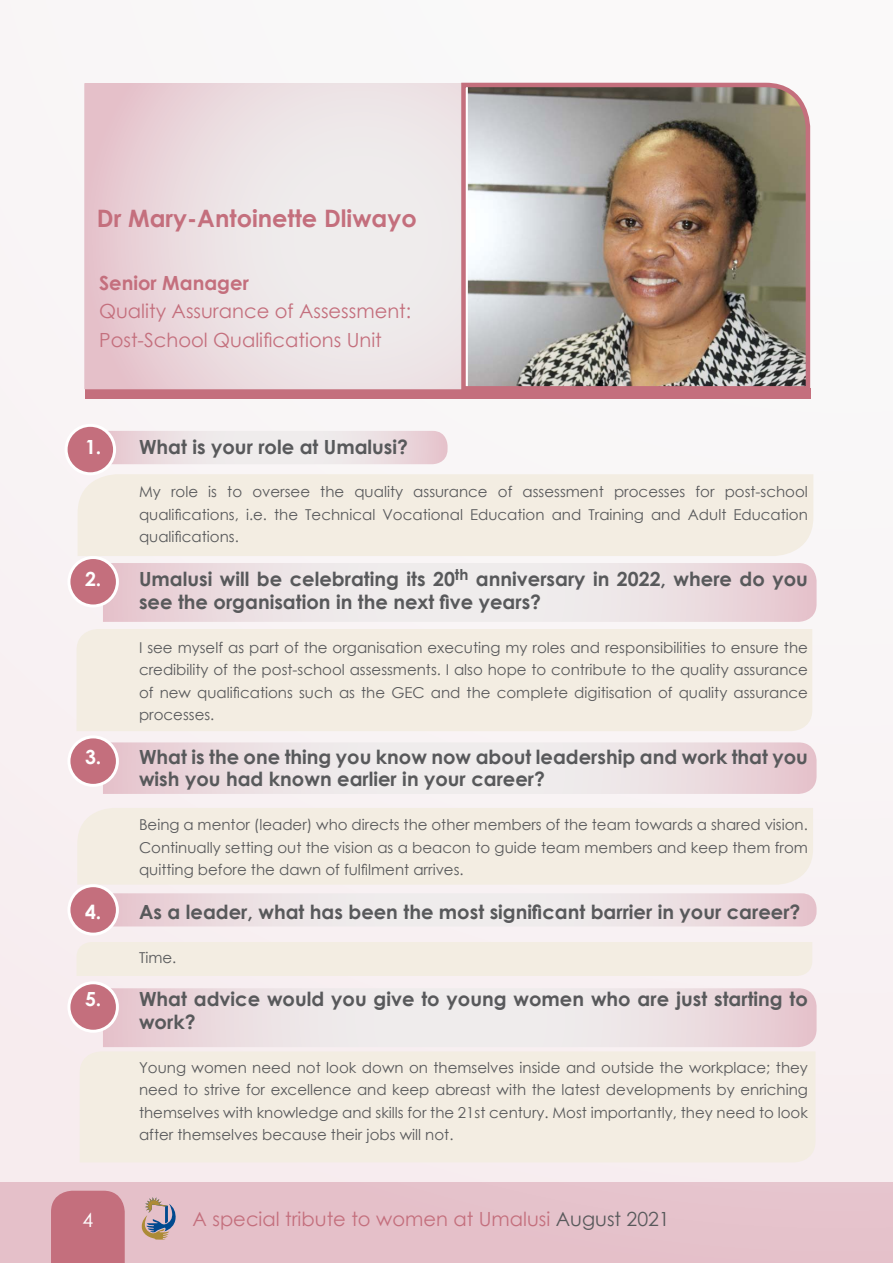
<style>
.page{position:relative;width:893px;height:1263px;background:#f9f5f6}
.page>*{position:absolute;margin:0;border:0;box-sizing:border-box;transform-origin:0 0}
.t1{font:700 24px "Century Gothic";color:#c46f7d}
.t2{font:700 19.5px/22.5px "Century Gothic";color:#58595b}
.t3{font:19.5px/28.5px "Century Gothic";color:#c46f7d}
.t4{font:700 19.5px "Century Gothic";color:#c46f7d}
.t5{font:19.5px "Century Gothic";color:#fff}
.t6{font:15px/22.5px "Century Gothic";color:#58595b;text-align:justify}
.s1{color:#fff}
.s2{color:#58595b}
</style>
<div class="page">
<div style="left:0;top:1183px;width:893px;height:80px;background:#e5c0c9"></div>
<div style="left:51px;top:1191px;width:74px;height:72px;background:#c46f7d"></div>
<svg style="left:141px;top:1197px;width:35px;height:42px"></svg>
<div style="left:78px;top:474px;width:735px;height:82px;background:#f3ede2"></div>
<div style="left:77px;top:629px;width:735px;height:102px;background:#f3ede2"></div>
<div style="left:77px;top:808px;width:736px;height:77px;background:#f3ede2"></div>
<div style="left:77px;top:942px;width:735px;height:34px;background:#f3ede2"></div>
<div style="left:80px;top:1051px;width:735px;height:111px;background:#f3ede2"></div>
<div style="left:85px;top:388px;width:725px;height:11px;background:#c46f7d"></div>
<svg style="left:87px;top:86px;width:372px;height:300px"></svg>
<img style="left:459px;top:82px;width:352px;height:311px">
<svg style="left:108px;top:431px;width:340px;height:33px"></svg>
<div style="left:66px;top:425px;width:49px;height:49px;background:#c46f7d;border-radius:50%"></div>
<div style="left:65px;top:424px;width:51px;height:51px;border:3px solid #fff;border-radius:50%"></div>
<svg style="left:103px;top:563px;width:714px;height:59px"></svg>
<div style="left:69px;top:557px;width:48px;height:49px;background:#c46f7d;border-radius:50%"></div>
<div style="left:67px;top:556px;width:52px;height:51px;border:3px solid #fff;border-radius:50%"></div>
<svg style="left:103px;top:742px;width:714px;height:52px"></svg>
<div style="left:69px;top:737px;width:48px;height:48px;background:#c46f7d;border-radius:50%"></div>
<div style="left:67px;top:735px;width:52px;height:52px;border:3px solid #fff;border-radius:50%"></div>
<svg style="left:103px;top:988px;width:714px;height:59px"></svg>
<div style="left:69px;top:983px;width:48px;height:48px;background:#c46f7d;border-radius:50%"></div>
<div style="left:67px;top:981px;width:52px;height:52px;border:3px solid #fff;border-radius:50%"></div>
<svg style="left:113px;top:893px;width:704px;height:33px"></svg>
<div style="left:69px;top:886px;width:48px;height:48px;background:#c46f7d;border-radius:50%"></div>
<div style="left:67px;top:884px;width:52px;height:52px;border:3px solid #fff;border-radius:50%"></div>
<h1 class="t1" style="left:97px;top:200px;width:321px">Dr Mary-Antoinette Dliwayo</h1>
<h2 class="t4" style="left:99px;top:268px;width:151px">Senior Manager</h2>
<h2 class="t3" style="left:99px;top:296px;width:314px">Quality Assurance of Assessment:<br>Post-School Qualifications Unit</h2>
<h2 class="t2" style="left:85px;top:434px;width:325px"><span class="s1">1.</span> What is your role at Umalusi?</h2>
<p class="t6" style="left:139px;top:481px;width:670px">My role is to oversee the quality assurance of assessment processes for post-school qualifications, i.e. the Technical Vocational Education and Training and Adult Education qualifications.</p>
<h2 class="t2" style="left:139px;top:567px;width:670px;text-indent:-54px"><span class="s1">2.</span> Umalusi will be celebrating its 20<sup>th</sup> anniversary in 2022, where do you see the organisation in the next five years?</h2>
<p class="t6" style="left:139px;top:636px;width:670px">I see myself as part of the organisation executing my roles and responsibilities to ensure the credibility of the post-school assessments. I also hope to contribute to the quality assurance of new qualifications such as the GEC and the complete digitisation of quality assurance processes.</p>
<h2 class="t2" style="left:139px;top:744px;width:670px;text-indent:-54px"><span class="s1">3.</span> What is the one thing you know now about leadership and work that you wish you had known earlier in your career?</h2>
<p class="t6" style="left:139px;top:813px;width:670px">Being a mentor (leader) who directs the other members of the team towards a shared vision.<br>Continually setting out the vision as a beacon to guide team members and keep them from quitting before the dawn of fulfilment arrives.</p>
<h2 class="t2" style="left:85px;top:900px;width:717px"><span class="s1">4.</span> As a leader, what has been the most significant barrier in your career?</h2>
<p class="t6" style="left:139px;top:946px;width:39px">Time.</p>
<h2 class="t2" style="left:139px;top:987px;width:670px;text-indent:-54px"><span class="s1">5.</span> What advice would you give to young women who are just starting to work?</h2>
<p class="t6" style="left:139px;top:1056px;width:670px">Young women need not look down on themselves inside and outside the workplace; they need to strive for excellence and keep abreast with the latest developments by enriching themselves with knowledge and skills for the 21st century. Most importantly, they need to look after themselves because their jobs will not.</p>
<h2 class="t5" style="left:82px;top:1206px;width:12px">4</h2>
<h2 class="t3" style="left:193px;top:1205px;width:479px">A special tribute to women at Umalusi <span class="s2">August 2021</span></h2>
</div>
